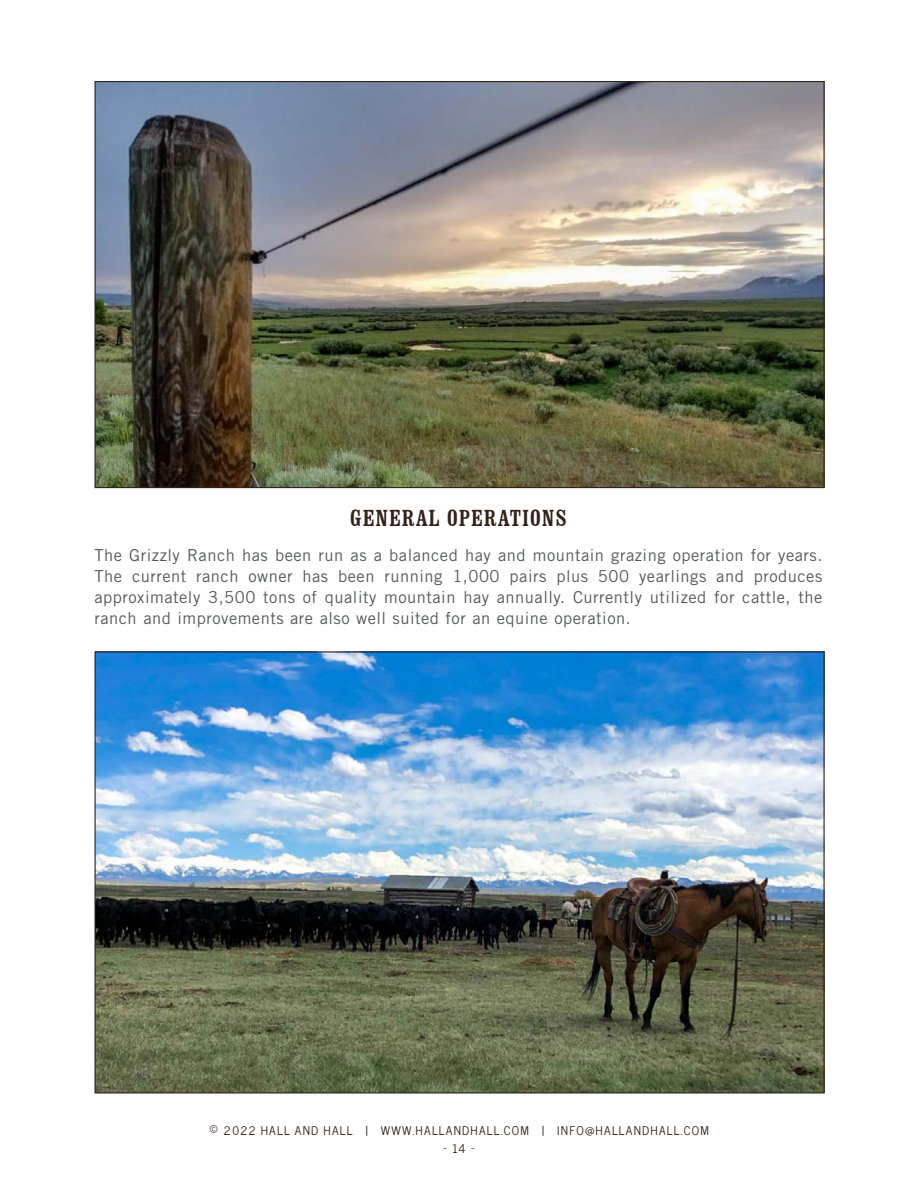
<style>
.page{position:relative;width:918px;height:1188px;background:#fff}
.page>*{position:absolute;margin:0;border:0;box-sizing:border-box;transform-origin:0 0}
.t1{font:condensed 24px "Clarendon BT";letter-spacing:.04em;color:#342117}
.t2{font:16.5px/21px "Trade Gothic LT Std";letter-spacing:.03em;color:#58595b;text-align:justify}
.t3{font:12px "News Cycle";letter-spacing:.1em;color:#342117}
.s1{font-size:16.5px}
</style>
<div class="page">
<img style="left:96px;top:83px;width:727px;height:403px">
<img style="left:96px;top:653px;width:727px;height:439px">
<h1 class="t1" style="left:350px;top:503px;width:218px">GENERAL OPERATIONS</h1>
<p class="t2" style="left:94px;top:544px;width:729px">The Grizzly Ranch has been run as a balanced hay and mountain grazing operation for years.<br>The current ranch owner has been running 1,000 pairs plus 500 yearlings and produces approximately 3,500 tons of quality mountain hay annually. Currently utilized for cattle, the ranch and improvements are also well suited for an equine operation.</p>
<p class="t3" style="left:209px;top:1120px;width:501px"><span class="s1">©</span> 2022 HALL AND HALL | WWW.HALLANDHALL.COM | INFO@HALLANDHALL.COM</p>
<p class="t3" style="left:443px;top:1138px;width:32px">— 14 –</p>
</div>
